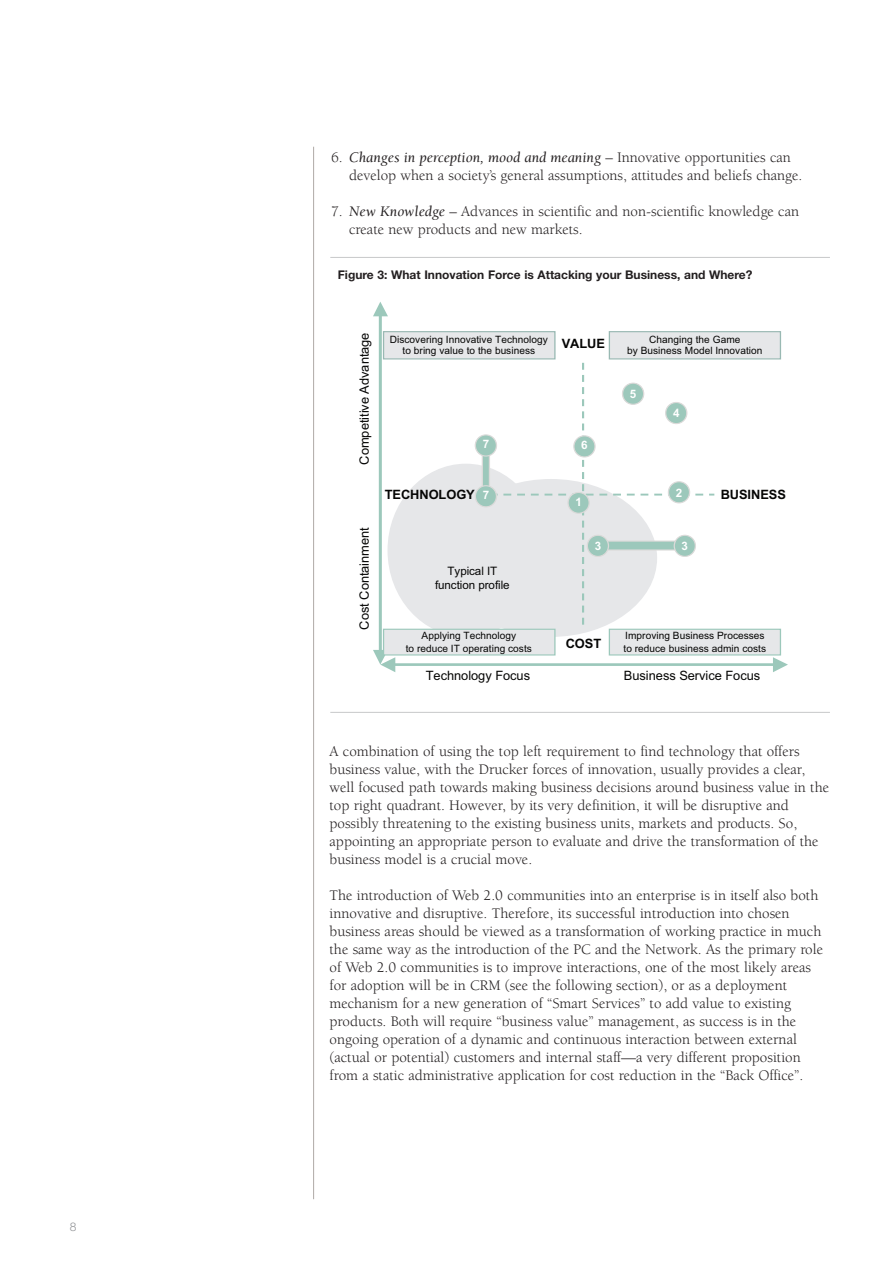
<style>
.page{position:relative;width:893px;height:1263px;background:#fff}
.page>*{position:absolute;margin:0;border:0;box-sizing:border-box;transform-origin:0 0}
.t1{font:15px/18px "Berkeley";color:#231f20}
.t2{font:12.9px "Arial";letter-spacing:-.005em;color:#050504}
.t3{font:700 12.9px "Arial";letter-spacing:-.005em;color:#050504}
.t4{font:700 12px "Helvetica Neue";color:#231f20}
.t5{font:300 12px "Helvetica Neue";color:#939598}
.t6{font:11.55px/13.8px "Arial";letter-spacing:-.005em;color:#050504;text-align:center}
.t7{font:700 11.55px "Arial";color:#fff}
.t8{font:10.05px/12.3px "Arial";letter-spacing:.005em;color:#050504;text-align:center}
.s1{font-style:italic}
</style>
<div class="page">
<hr style="left:313px;top:147px;width:1px;height:1052px;background:#afa9a6">
<div style="left:387px;top:464px;width:157px;height:173px;background:#e6e7e9;border-radius:50%"></div>
<div style="left:482px;top:446px;width:7px;height:53px;background:#9cc8bb"></div>
<div style="left:482px;top:446px;width:8px;height:53px;border:1px solid #dbdad9"></div>
<hr style="left:379px;top:316px;width:3px;height:334px;background:#9cc8bb">
<svg style="left:373px;top:302px;width:15px;height:14px"></svg>
<hr style="left:395px;top:663px;width:378px;height:3px;background:#9cc8bb">
<svg style="left:773px;top:657px;width:15px;height:15px"></svg>
<svg style="left:373px;top:650px;width:22px;height:22px"></svg>
<svg style="left:490px;top:358px;width:224px;height:267px"></svg>
<div style="left:384px;top:332px;width:171px;height:27px;background:#e6e7e9"></div>
<div style="left:383px;top:331px;width:172px;height:28px;border:1px solid #99b9b3"></div>
<div style="left:609px;top:332px;width:171px;height:27px;background:#e6e7e9"></div>
<div style="left:609px;top:331px;width:172px;height:28px;border:1px solid #99b9b3"></div>
<div style="left:384px;top:629px;width:171px;height:26px;background:#e6e7e9"></div>
<div style="left:383px;top:629px;width:172px;height:26px;border:1px solid #9cc8bb"></div>
<div style="left:609px;top:629px;width:171px;height:26px;background:#e6e7e9"></div>
<div style="left:609px;top:629px;width:172px;height:26px;border:1px solid #9cc8bb"></div>
<div style="left:574px;top:436px;width:21px;height:21px;background:#9cc8bb;border-radius:50%"></div>
<div style="left:573px;top:435px;width:23px;height:23px;border:1px solid #dbdad9;border-radius:50%"></div>
<div style="left:622px;top:383px;width:22px;height:21px;background:#9cc8bb;border-radius:50%"></div>
<div style="left:622px;top:383px;width:22px;height:22px;border:1px solid #dbdad9;border-radius:50%"></div>
<div style="left:666px;top:402px;width:21px;height:22px;background:#9cc8bb;border-radius:50%"></div>
<div style="left:665px;top:402px;width:22px;height:22px;border:1px solid #dbdad9;border-radius:50%"></div>
<div style="left:668px;top:482px;width:22px;height:21px;background:#9cc8bb;border-radius:50%"></div>
<div style="left:668px;top:481px;width:22px;height:22px;border:1px solid #dbdad9;border-radius:50%"></div>
<div style="left:568px;top:492px;width:21px;height:21px;background:#9cc8bb;border-radius:50%"></div>
<div style="left:567px;top:492px;width:23px;height:22px;border:1px solid #dbdad9;border-radius:50%"></div>
<div style="left:587px;top:535px;width:21px;height:21px;background:#9cc8bb;border-radius:50%"></div>
<div style="left:587px;top:535px;width:22px;height:22px;border:1px solid #dbdad9;border-radius:50%"></div>
<div style="left:674px;top:535px;width:21px;height:21px;background:#9cc8bb;border-radius:50%"></div>
<div style="left:674px;top:535px;width:22px;height:22px;border:1px solid #dbdad9;border-radius:50%"></div>
<div style="left:475px;top:435px;width:21px;height:21px;background:#9cc8bb;border-radius:50%"></div>
<div style="left:475px;top:434px;width:22px;height:23px;border:1px solid #dbdad9;border-radius:50%"></div>
<div style="left:475px;top:486px;width:21px;height:21px;background:#9cc8bb;border-radius:50%"></div>
<div style="left:475px;top:485px;width:22px;height:22px;border:1px solid #dbdad9;border-radius:50%"></div>
<hr style="left:330px;top:257px;width:500px;height:1px;background:#c7c8ca">
<hr style="left:330px;top:712px;width:500px;height:1px;background:#c7c8ca">
<p class="t5" style="left:70px;top:1222px;width:8px">8</p>
<p class="t1" style="left:349px;top:149px;width:455px;text-indent:-18px">6. <span class="s1">Changes in perception, mood and meaning</span> – Innovative opportunities can develop when a society’s general assumptions, attitudes and beliefs change.</p>
<p class="t1" style="left:349px;top:203px;width:452px;text-indent:-18px">7. <span class="s1">New Knowledge</span> – Advances in scientific and non-scientific knowledge can create new products and new markets.</p>
<p class="t4" style="left:338px;top:270px;width:416px">Figure 3: What Innovation Force is Attacking your Business, and Where?</p>
<p class="t2" style="left:360px;top:465px;width:134px;rotate:-90deg">Competitive Advantage</p>
<p class="t2" style="left:360px;top:629px;width:104px;rotate:-90deg">Cost Containment</p>
<p class="t8" style="left:390px;top:335px;width:160px;line-height:10.9px">Discovering Innovative Technology to bring value to the business</p>
<p class="t8" style="left:627px;top:335px;width:137px;line-height:10.9px">Changing the Game<br>by Business Model Innovation</p>
<p class="t3" style="left:562px;top:339px;width:45px">VALUE</p>
<p class="t7" style="left:483px;top:440px;width:8px">7</p>
<p class="t7" style="left:581px;top:441px;width:8px">6</p>
<p class="t7" style="left:630px;top:390px;width:8px">5</p>
<p class="t7" style="left:673px;top:409px;width:8px">4</p>
<p class="t7" style="left:676px;top:488px;width:8px">2</p>
<p class="t3" style="left:385px;top:489px;width:92px">TECHNOLOGY</p>
<p class="t3" style="left:721px;top:489px;width:67px">BUS NESS</p>
<p class="t7" style="left:483px;top:491px;width:8px">7</p>
<p class="t6" style="left:435px;top:565px;width:76px">Typical IT function profile</p>
<p class="t8" style="left:406px;top:631px;width:128px">Applying Technology<br>to reduce IT operating costs</p>
<p class="t7" style="left:595px;top:542px;width:8px">3</p>
<p class="t7" style="left:682px;top:542px;width:8px">3</p>
<p class="t3" style="left:566px;top:639px;width:37px">COST</p>
<p class="t8" style="left:623px;top:631px;width:144px;text-align:left">Improving Business Processes to reduce business admin costs</p>
<p class="t2" style="left:426px;top:670px;width:106px">Technology Focus</p>
<p class="t2" style="left:624px;top:670px;width:138px">Business Service Focus</p>
<p class="t1" style="left:330px;top:743px;width:501px">A combination of using the top left requirement to find technology that offers business value, with the Drucker forces of innovation, usually provides a clear, well focused path towards making business decisions around business value in the top right quadrant. However, by its very definition, it will be disruptive and possibly threatening to the existing business units, markets and products. So, appointing an appropriate person to evaluate and drive the transformation of the business model is a crucial move.</p>
<p class="t1" style="left:330px;top:887px;width:495px">The introduction of Web 2.0 communities into an enterprise is in itself also both innovative and disruptive. Therefore, its successful introduction into chosen business areas should be viewed as a transformation of working practice in much the same way as the introduction of the PC and the Network. As the primary role of Web 2.0 communities is to improve interactions, one of the most likely areas for adoption will be in CRM (see the following section), or as a deployment mechanism for a new generation of “Smart Services” to add value to existing products. Both will require “business value” management, as success is in the ongoing operation of a dynamic and continuous interaction between external (actual or potential) customers and internal staff—a very different proposition from a static administrative application for cost reduction in the “Back Office”.</p>
</div>
